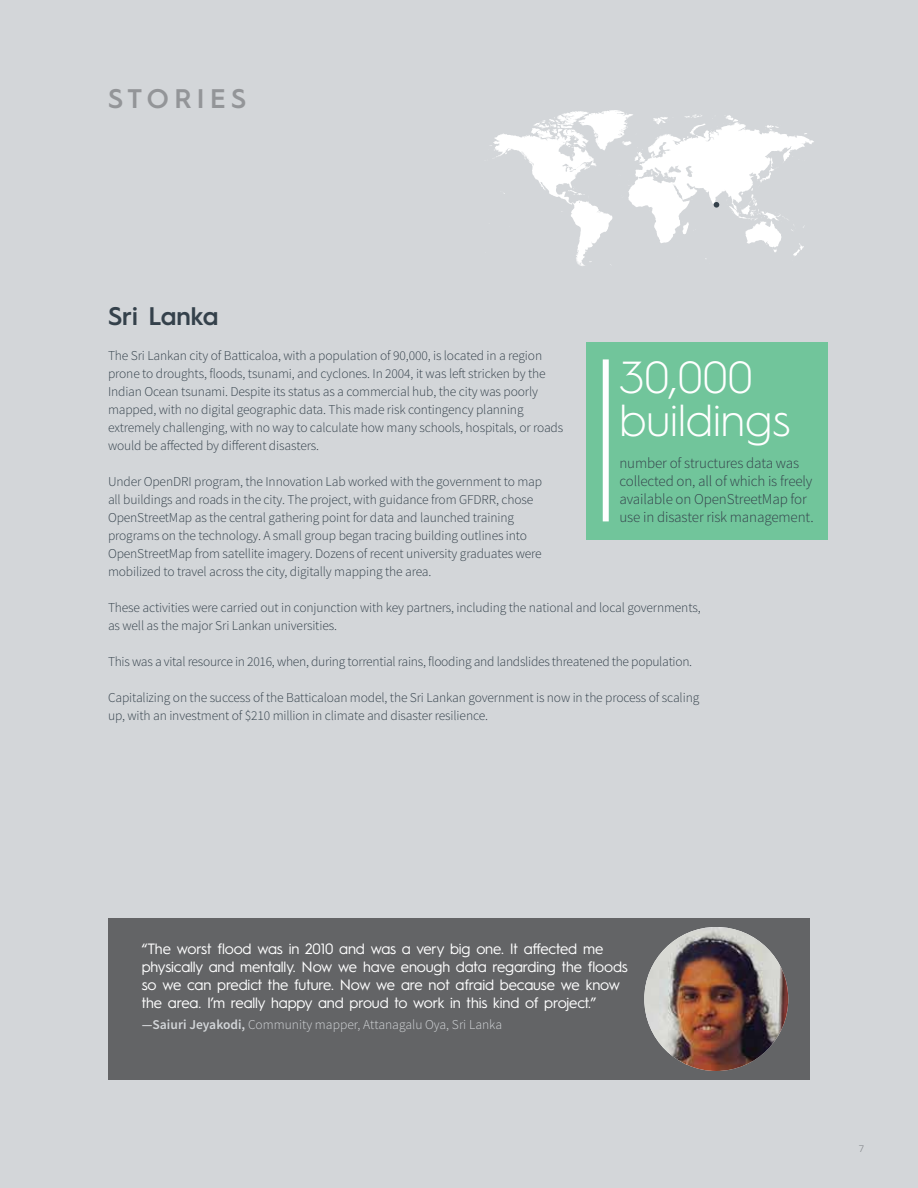
<style>
.page{position:relative;width:918px;height:1188px;background:#d3d6d9}
.page>*{position:absolute;margin:0;border:0;box-sizing:border-box;transform-origin:0 0}
.t1{font:300 45px/43.5px "Hurme Geometric Sans 1";color:#fff}
.t2{font:600 27px "Hurme Geometric Sans 1";letter-spacing:.2em;color:#939598}
.t3{font:600 25.5px "Hurme Geometric Sans 1";color:#34414b}
.t4{font:15px/18px "Hurme Geometric Sans 1";letter-spacing:-.01em;color:#fff}
.t5{font:300 15px/18px "Source Sans Pro";letter-spacing:-.01em;color:#34414b}
.t6{font:300 13.5px/18px "Source Sans Pro";letter-spacing:-.01em;color:#34414b}
.t7{font:300 13.5px "Source Sans Pro";color:#d3d6d9}
.t8{font:9px "Sharp Sans No 1";color:#939598}
.s1{font-weight:600}
</style>
<div class="page">
<svg style="left:490px;top:110px;width:324px;height:156px"></svg>
<svg style="left:714px;top:202px;width:5px;height:6px"></svg>
<div style="left:108px;top:918px;width:702px;height:162px;background:#636466"></div>
<div style="left:586px;top:342px;width:242px;height:198px;background:#71c59b"></div>
<div style="left:603px;top:359px;width:6px;height:162px;background:#fff"></div>
<img style="left:644px;top:927px;width:144px;height:144px;border-radius:72px">
<h2 class="t2" style="left:108px;top:79px;width:140px">STORIES</h2>
<h3 class="t3" style="left:108px;top:299px;width:112px">Sri Lanka</h3>
<p class="t6" style="left:108px;top:347px;width:457px">The Sri Lankan city of Batticaloa, with a population of 90,000, is located in a region prone to droughts, floods, tsunami, and cyclones. In 2004, it was left stricken by the Indian Ocean tsunami. Despite its status as a commercial hub, the city was poorly mapped, with no digital geographic data. This made risk contingency planning extremely challenging, with no way to calculate how many schools, hospitals, or roads would be affected by different disasters.</p>
<p class="t6" style="left:108px;top:473px;width:436px">Under OpenDRI program, the Innovation Lab worked with the government to map all buildings and roads in the city. The project, with guidance from GFDRR, chose OpenStreetMap as the central gathering point for data and launched training programs on the technology. A small group began tracing building outlines into OpenStreetMap from satellite imagery. Dozens of recent university graduates were mobilized to travel across the city, digitally mapping the area.</p>
<p class="t6" style="left:108px;top:599px;width:594px">These activities were carried out in conjunction with key partners, including the national and local governments, as well as the major Sri Lankan universities.</p>
<p class="t6" style="left:108px;top:653px;width:586px">This was a vital resource in 2016, when, during torrential rains, flooding and landslides threatened the population.</p>
<p class="t6" style="left:108px;top:689px;width:593px">Capitalizing on the success of the Batticaloan model, the Sri Lankan government is now in the process of scaling up, with an investment of $210 million in climate and disaster resilience.</p>
<h1 class="t1" style="left:620px;top:352px;width:172px">30,000 buildings</h1>
<p class="t5" style="left:620px;top:454px;width:196px">number of structures data was collected on, all of which is freely available on OpenStreetMap for use in disaster risk management.</p>
<p class="t4" style="left:142px;top:939px;width:488px">“The worst flood was in 2010 and was a very big one. It affected me physically and mentally. Now we have enough data regarding the floods so we can predict the future. Now we are not afraid because we know the area. I’m really happy and proud to work in this kind of project.”</p>
<p class="t7" style="left:142px;top:1016px;width:362px"><span class="s1">—Saiuri Jeyakodi,</span> Community mapper, Attanagalu Oya, Sri Lanka</p>
<p class="t8" style="left:859px;top:1142px;width:7px">7</p>
</div>
